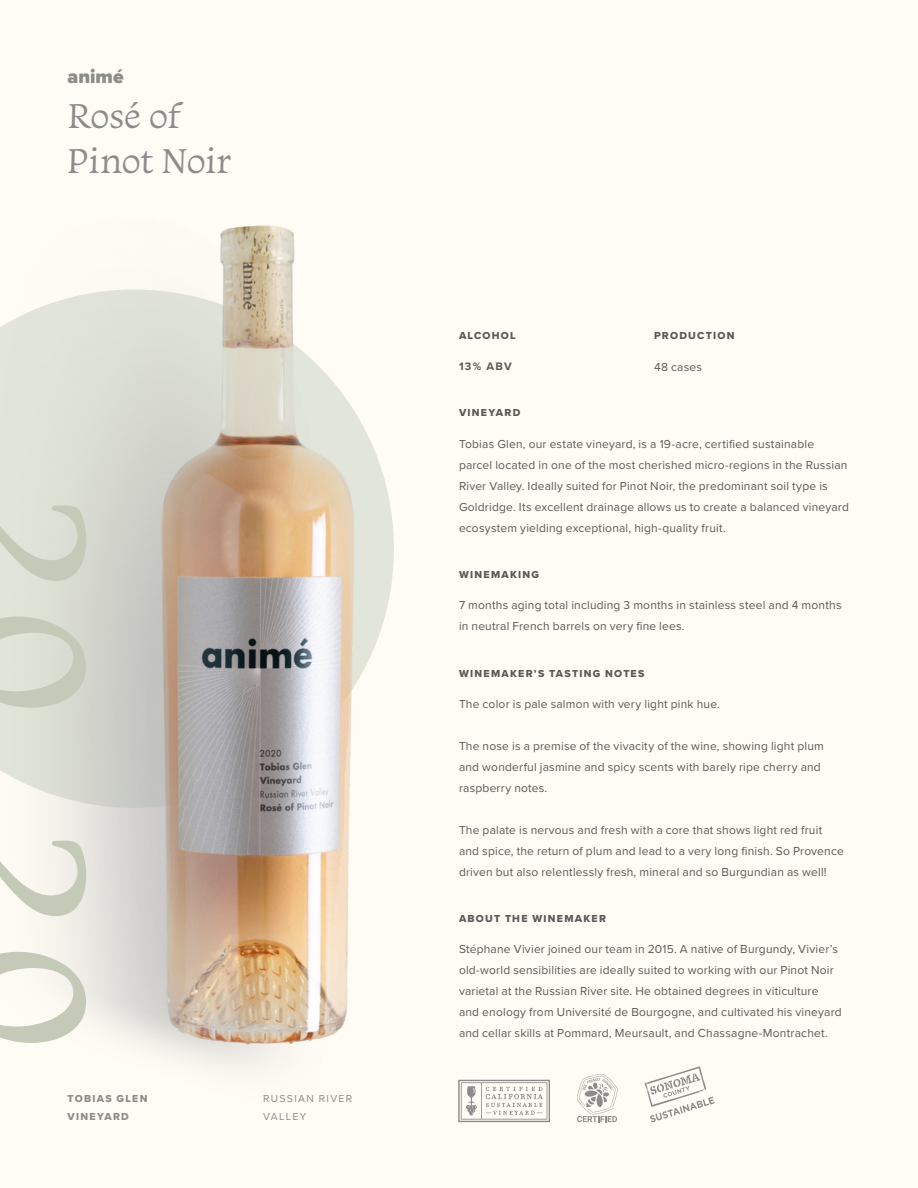
<style>
.page{position:relative;width:918px;height:1188px;background:#fffcf5}
.page>*{position:absolute;margin:0;border:0;box-sizing:border-box;transform-origin:0 0}
.Monarcha_24{font:180px "Monarcha";color:#c5cab8}
.Monarcha_24-2{font:36px "Monarcha";letter-spacing:-.02em;color:#8c8c8c}
.Proxima_10_regular{font:900 19.5px "Proxima Nova";color:#8c8c8c}
.Proxima_8_regular{font:12px/21px "Proxima Nova";letter-spacing:.015em;color:#595959}
.Proxima_8_regular-2{font:700 11.25px "Proxima Nova";color:#595959}
.Proxima_10_black{font:10.5px "Proxima Nova Extrabld";letter-spacing:.12em;color:#595959}
.Proxima_10_black-2{font:10.5px/18px "Proxima Nova Extrabld";letter-spacing:.12em;color:#8c8c8c}
.Proxima_10_black-3{font:10.5px/18px "Proxima Nova";letter-spacing:.125em;color:#8c8c8c}
</style>
<div class="page">
<img style="left:0;top:225px;width:496px;height:855px">
<svg style="left:577px;top:1074px;width:41px;height:48px"></svg>
<svg style="left:458px;top:1080px;width:92px;height:42px"></svg>
<svg style="left:645px;top:1066px;width:70px;height:56px"></svg>
<p class="Proxima_10_regular" style="left:68px;top:62px;width:58px">animé</p>
<p class="Monarcha_24-2" style="left:68px;top:92px;width:115px">Rosé of</p>
<p class="Monarcha_24-2" style="left:68px;top:137px;width:165px">Pinot Noir</p>
<p class="Monarcha_24" style="left:144px;top:492px;width:226px;rotate:90deg">20</p>
<p class="Monarcha_24" style="left:144px;top:827px;width:226px;rotate:90deg">20</p>
<p class="Proxima_10_black-2" style="left:68px;top:1090px;width:81px">TOBIAS GLEN<br>VINEYARD</p>
<p class="Proxima_10_black-3" style="left:263px;top:1089px;width:91px">RUSSIAN RIVER<br>VALLEY</p>
<p class="Proxima_10_black" style="left:459px;top:328px;width:58px">ALCOHOL</p>
<p class="Proxima_8_regular-2" style="left:459px;top:358px;width:54px">13% ABV</p>
<p class="Proxima_10_black" style="left:459px;top:405px;width:63px">VINEYARD</p>
<p class="Proxima_8_regular" style="left:459px;top:433px;width:391px">Tobias Glen, our estate vineyard, is a 19-acre, certified sustainable parcel located in one of the most cherished micro-regions in the Russian River Valley. Ideally suited for Pinot Noir, the predominant soil type is Goldridge. Its excellent drainage allows us to create a balanced vineyard ecosystem yielding exceptional, high-quality fruit.</p>
<p class="Proxima_10_black" style="left:459px;top:567px;width:82px">WINEMAKING</p>
<p class="Proxima_8_regular" style="left:459px;top:594px;width:384px">7 months aging total including 3 months in stainless steel and 4 months in neutral French barrels on very fine lees.</p>
<p class="Proxima_10_black" style="left:459px;top:665px;width:187px">WINEMAKER’S TASTING NOTES</p>
<p class="Proxima_8_regular" style="left:459px;top:693px;width:263px">The color is pale salmon with very light pink hue.</p>
<p class="Proxima_8_regular" style="left:459px;top:735px;width:366px">The nose is a premise of the vivacity of the wine, showing light plum and wonderful jasmine and spicy scents with barely ripe cherry and raspberry notes.</p>
<p class="Proxima_8_regular" style="left:459px;top:819px;width:386px">The palate is nervous and fresh with a core that shows light red fruit and spice, the return of plum and lead to a very long finish. So Provence driven but also relentlessly fresh, mineral and so Burgundian as well!</p>
<p class="Proxima_10_black" style="left:459px;top:911px;width:149px">ABOUT THE WINEMAKER</p>
<p class="Proxima_8_regular" style="left:459px;top:938px;width:384px">Stéphane Vivier joined our team in 2015. A native of Burgundy, Vivier’s old-world sensibilities are ideally suited to working with our Pinot Noir varietal at the Russian River site. He obtained degrees in viticulture<br>and enology from Université de Bourgogne, and cultivated his vineyard and cellar skills at Pommard, Meursault, and Chassagne-Montrachet.</p>
<p class="Proxima_10_black" style="left:654px;top:328px;width:82px">PRODUCTION</p>
<p class="Proxima_8_regular" style="left:654px;top:356px;width:50px">48 cases</p>
</div>
